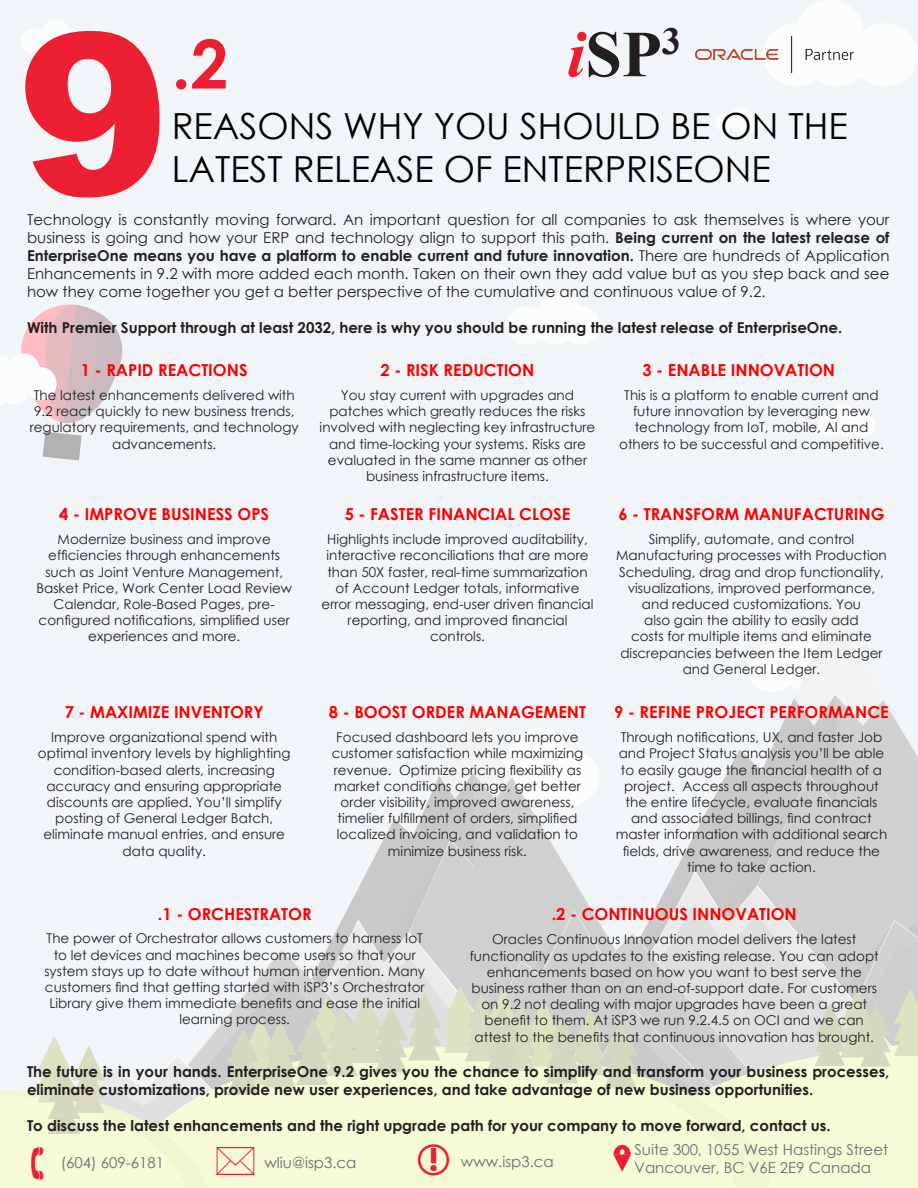
<style>
.page{position:relative;width:918px;height:1188px;background:#f2f5f7}
.page>*{position:absolute;margin:0;border:0;box-sizing:border-box;transform-origin:0 0}
.t1{font:700 67.5px "Century Gothic";color:#ec1f32}
.t2{font:700 65.55px "Times New Roman";color:#231f20}
.t3{font:36px "Century Gothic";color:#000}
.t4{font:700 16.5px "Century Gothic";color:#fe0000}
.t5{font:15px/18px "Century Gothic";color:#231f20;text-align:justify}
.t6{font:700 15px/18px "Century Gothic";color:#231f20}
.t7{font:15px "Century Gothic";color:#6c6d70}
.t8{font:13.5px/16.2px "Century Gothic";color:#231f20;text-align:center}
.s1{font-style:italic;color:#ec1f32}
.s2{font-weight:700}
</style>
<div class="page">
<img style="left:695px;top:35px;width:159px;height:38px">
<svg style="left:0;top:695px;width:918px;height:493px"></svg>
<p class="t2" style="left:567px;top:9px;width:115px"><span class="s1">i</span>SP<sup>3</sup></p>
<p class="t1" style="left:172px;top:13px;width:58px">.2</p>
<p class="t3" style="left:172px;top:101px;width:677px">REASONS WHY YOU SHOULD BE ON THE</p>
<p class="t3" style="left:172px;top:144px;width:600px">LATEST RELEASE OF ENTERPRISEONE</p>
<p class="t5" style="left:27px;top:211px;width:864px">Technology is constantly moving forward. An important question for all companies to ask themselves is where your business is going and how your ERP and technology align to support this path. <span class="s2">Being current on the latest release of EnterpriseOne means you have a platform to enable current and future innovation.</span> There are hundreds of Application Enhancements in 9.2 with more added each month. Taken on their own they add value but as you step back and see how they come together you get a better perspective of the cumulative and continuous value of 9.2.</p>
<p class="t6" style="left:27px;top:318px;width:817px">With Premier Support through at least 2032, here is why you should be running the latest release of EnterpriseOne.</p>
<p class="t4" style="left:81px;top:357px;width:168px">1 - RAPID REACTIONS</p>
<p class="t4" style="left:381px;top:357px;width:155px">2 - RISK REDUCTION</p>
<p class="t4" style="left:642px;top:357px;width:194px">3 - ENABLE INNOVATION</p>
<p class="t8" style="left:30px;top:387px;width:270px">The latest enhancements delivered with 9.2 react quickly to new business trends, regulatory requirements, and technology advancements.</p>
<p class="t8" style="left:320px;top:387px;width:277px">You stay current with upgrades and patches which greatly reduces the risks involved with neglecting key infrastructure and time-locking your systems. Risks are evaluated in the same manner as other business infrastructure items.</p>
<p class="t8" style="left:619px;top:387px;width:266px">This is a platform to enable current and future innovation by leveraging new technology from IoT, mobile, AI and others to be successful and competitive.</p>
<p class="t4" style="left:59px;top:501px;width:211px">4 - IMPROVE BUSINESS OPS</p>
<p class="t4" style="left:345px;top:501px;width:227px">5 - FASTER FINANCIAL CLOSE</p>
<p class="t4" style="left:618px;top:501px;width:268px">6 - TRANSFORM MANUFACTURING</p>
<p class="t8" style="left:36px;top:531px;width:257px">Modernize business and improve efficiencies through enhancements such as Joint Venture Management, Basket Price, Work Center Load Review Calendar, Role-Based Pages, pre&shy;configured notifications, simplified user experiences and more.</p>
<p class="t8" style="left:322px;top:531px;width:273px">Highlights include improved auditability, interactive reconciliations that are more than 50X faster, real-time summarization of Account Ledger totals, informative error messaging, end-user driven financial reporting, and improved financial controls.</p>
<p class="t8" style="left:616px;top:531px;width:272px">Simplify, automate, and control Manufacturing processes with Production Scheduling, drag and drop functionality, visualizations, improved performance, and reduced customizations. You<br>also gain the ability to easily add<br>costs for multiple items and eliminate discrepancies between the Item Ledger and General Ledger.</p>
<p class="t4" style="left:65px;top:699px;width:200px">7 - MAXIMIZE INVENTORY</p>
<p class="t4" style="left:329px;top:699px;width:259px">8 - BOOST ORDER MANAGEMENT</p>
<p class="t4" style="left:614px;top:699px;width:276px">9 - REFINE PROJECT PERFORMANCE</p>
<p class="t8" style="left:38px;top:729px;width:254px">Improve organizational spend with optimal inventory levels by highlighting condition-based alerts, increasing accuracy and ensuring appropriate discounts are applied. You’ll simplify posting of General Ledger Batch, eliminate manual entries, and ensure data quality.</p>
<p class="t8" style="left:332px;top:729px;width:253px">Focused dashboard lets you improve customer satisfaction while maximizing revenue. Optimize pricing flexibility as market conditions change, get better order visibility, improved awareness, timelier fulfillment of orders, simplified localized invoicing, and validation to minimize business risk.</p>
<p class="t8" style="left:616px;top:729px;width:273px">Through notifications, UX, and faster Job and Project Status analysis you’ll be able to easily gauge the financial health of a project. Access all aspects throughout the entire lifecycle, evaluate financials and associated billings, find contract master information with additional search fields, drive awareness, and reduce the time to take action.</p>
<p class="t4" style="left:158px;top:902px;width:155px">.1 - ORCHESTRATOR</p>
<p class="t4" style="left:552px;top:902px;width:247px">.2 - CONTINUOUS INNOVATION</p>
<p class="t8" style="left:44px;top:930px;width:382px">The power of Orchestrator allows customers to harness IoT to let devices and machines become users so that your system stays up to date without human intervention. Many customers find that getting started with iSP3’s Orchestrator Library give them immediate benefits and ease the initial learning process.</p>
<p class="t8" style="left:470px;top:931px;width:411px">Oracles Continuous Innovation model delivers the latest functionality as updates to the existing release. You can adopt enhancements based on how you want to best serve the business rather than on an end-of-support date. For customers on 9.2 not dealing with major upgrades have been a great benefit to them. At iSP3 we run 9.2.4.5 on OCI and we can attest to the benefits that continuous innovation has brought.</p>
<p class="t6" style="left:27px;top:1062px;width:864px">The future is in your hands. EnterpriseOne 9.2 gives you the chance to simplify and transform your business processes, eliminate customizations, provide new user experiences, and take advantage of new business opportunities.</p>
<p class="t6" style="left:27px;top:1116px;width:805px">To discuss the latest enhancements and the right upgrade path for your company to move forward, contact us.</p>
<p class="t7" style="left:61px;top:1152px;width:105px">(604) 609-6181</p>
<p class="t7" style="left:264px;top:1152px;width:94px">wliu@isp3.ca</p>
<p class="t7" style="left:461px;top:1151px;width:95px">www.isp3.ca</p>
<p class="t7" style="left:634px;top:1139px;width:255px">Suite 300, 1055 West Hastings Street</p>
<p class="t7" style="left:634px;top:1157px;width:238px">Vancouver, BC V6E 2E9 Canada</p>
</div>
